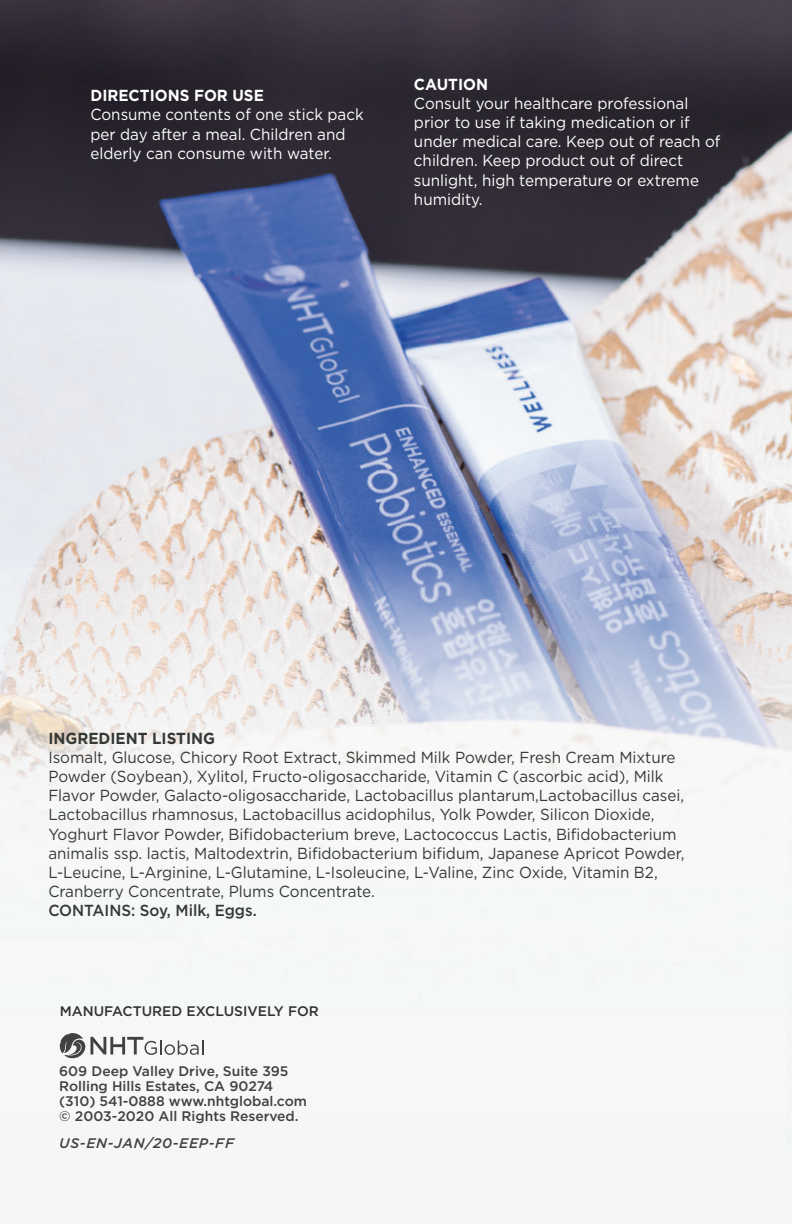
<style>
.page{position:relative;width:792px;height:1224px;background:#fff}
.page>*{position:absolute;margin:0;border:0;box-sizing:border-box;transform-origin:0 0}
.t1{font:16px/19.2px "Gotham";color:#353935;scale:.95 1}
.t2{font:16px/19.2px "Gotham";color:#fff;scale:.95 1}
.t3{font:500 16px "Gotham";color:#353935;scale:.95 1}
.t4{font:700 16px "Gotham";color:#fff;scale:.95 1}
.t5{font:700 16px "Gotham";color:#353935;scale:.95 1}
.t6{font:500 13.8px/14.8px "Gotham HTF";color:#414042}
.t7{font:500 13.8px "Gotham HTF";color:#313131}
.t8{font:italic 500 13.8px "Gotham HTF";letter-spacing:.05em;color:#414042}
</style>
<div class="page">
<img style="left:0;top:0;width:792px;height:1224px">
<svg style="left:60px;top:1033px;width:143px;height:25px"></svg>
<p class="t4" style="left:90px;top:86px;width:184px">DIRECTIONS FOR USE</p>
<p class="t2" style="left:90px;top:105px;width:289px">Consume contents of one stick pack per day after a meal. Children and elderly can consume with water.</p>
<p class="t4" style="left:414px;top:75px;width:80px">CAUTION</p>
<p class="t2" style="left:414px;top:93px;width:324px">Consult your healthcare professional prior to use if taking medication or if under medical care. Keep out of reach of children. Keep product out of direct sunlight, high temperature or extreme humidity.</p>
<p class="t5" style="left:48px;top:729px;width:177px">INGREDIENT LISTING</p>
<p class="t1" style="left:48px;top:747px;width:671px">Isomalt, Glucose, Chicory Root Extract, Skimmed Milk Powder, Fresh Cream Mixture Powder (Soybean), Xylitol, Fructo-oligosaccharide, Vitamin C (ascorbic acid), Milk Flavor Powder, Galacto-oligosaccharide, Lactobacillus plantarum,Lactobacillus casei, Lactobacillus rhamnosus, Lactobacillus acidophilus, Yolk Powder, Silicon Dioxide, Yoghurt Flavor Powder, Bifidobacterium breve, Lactococcus Lactis, Bifidobacterium animalis ssp. lactis, Maltodextrin, Bifidobacterium bifidum, Japanese Apricot Powder, L-Leucine, L-Arginine, L-Glutamine, L-Isoleucine, L-Valine, Zinc Oxide, Vitamin B2, Cranberry Concentrate, Plums Concentrate.</p>
<p class="t3" style="left:48px;top:900px;width:221px">CONTAINS: Soy, Milk, Eggs.</p>
<p class="t7" style="left:60px;top:1004px;width:261px">MANUFACTURED EXCLUSIVELY FOR</p>
<p class="t6" style="left:59px;top:1064px;width:249px">609 Deep Valley Drive, Suite 395<br>Rolling Hills Estates, CA 90274 (310) 541-0888 www.nhtglobal.com © 2003-2020 All Rights Reserved.</p>
<p class="t8" style="left:59px;top:1135px;width:177px">US-EN-JAN/20-EEP-FF</p>
</div>
